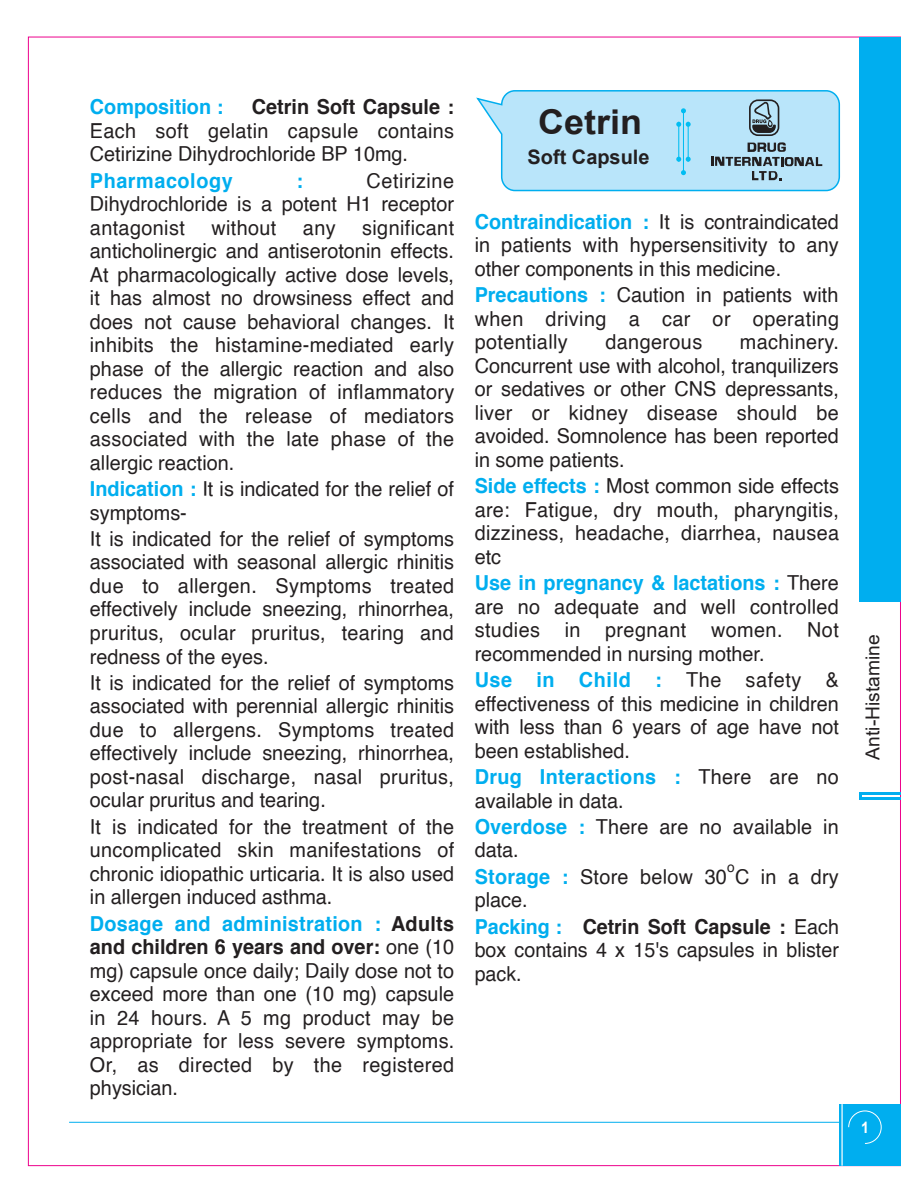
<style>
.page{position:relative;width:918px;height:1188px;background:#fff}
.page>*{position:absolute;margin:0;border:0;box-sizing:border-box;transform-origin:0 0}
.t1{font:700 34.2px "Arial";color:#231f20;scale:1.05 1}
.t2{font:20.7px/23.5px "Helvetica";color:#231f20;text-align:justify;scale:.96 1}
.t3{font:20.7px/23.5px "Helvetica";color:#231f20;scale:.95 1}
.t4{font:700 20.7px/26.4px "Helvetica";color:#231f20;scale:.95 1}
.t5{font:700 20.7px "Helvetica";color:#231f20;scale:.96 1}
.t6{font:20.7px "Helvetica";letter-spacing:.02em;color:#231f20;scale:.96 1}
.t7{font:700 20.7px "Helvetica";letter-spacing:.03em;color:#00aeef;scale:.96 1}
.t8{font:700 20.7px "Helvetica";color:#00aeef;scale:.96 1}
.t9{font:700 19.95px "Arial";color:#231f20}
.t10{font:19.2px "Arial";color:#231f20}
.t11{font:700 15.75px "Arial";color:#fff;scale:.9 1}
.t12{font:14.25px "Helvetica";color:#231f20;scale:.96 1}
.s1{font-weight:700;color:#00aeef}
.s2{font-weight:700}
.s3{font-weight:400}
.s4{color:#00aeef}
</style>
<div class="page">
<div style="left:502px;top:91px;width:337px;height:100px;background:#b9e5fa;border-radius:14px"></div>
<div style="left:501px;top:90px;width:339px;height:101px;border:2px solid #00aeef;border-radius:14px"></div>
<hr style="left:683px;top:109px;width:1px;height:65px;background:#01bdf2">
<svg style="left:681px;top:170px;width:5px;height:5px"></svg>
<svg style="left:681px;top:108px;width:5px;height:5px"></svg>
<hr style="left:688px;top:122px;width:1px;height:40px;background:#01bdf2">
<hr style="left:678px;top:122px;width:1px;height:40px;background:#01bdf2">
<svg style="left:676px;top:157px;width:15px;height:5px"></svg>
<svg style="left:676px;top:122px;width:15px;height:5px"></svg>
<svg style="left:749px;top:99px;width:30px;height:37px"></svg>
<svg style="left:711px;top:142px;width:111px;height:38px"></svg>
<div style="left:839px;top:1104px;width:61px;height:62px;background:#00aeef"></div>
<div style="left:859px;top:37px;width:41px;height:564px;background:#00aeef"></div>
<hr style="left:859px;top:793px;width:41px;height:2px;background:#00aeef">
<hr style="left:859px;top:798px;width:41px;height:2px;background:#00aeef">
<hr style="left:69px;top:1122px;width:773px;height:1px;background:#00aeef">
<svg style="left:848px;top:1110px;width:34px;height:34px"></svg>
<hr style="left:841px;top:1104px;width:2px;height:62px;background:#fff">
<p class="t8" style="left:90px;top:90px;width:140px">Composition :</p>
<p class="t5" style="left:252px;top:90px;width:212px">Cetrin Soft Capsule :</p>
<p class="t2" style="left:90px;top:119px;width:381px">Each soft gelatin capsule contains<br>Cetirizine Dihydrochloride BP 10mg.</p>
<p class="t7" style="left:90px;top:164px;width:150px">Pharmacology</p>
<p class="t7" style="left:296px;top:164px;width:8px">:</p>
<p class="t2" style="left:90px;top:169px;width:381px;text-indent:277px">Cetirizine Dihydrochloride is a potent H1 receptor antagonist</p>
<p class="t2" style="left:90px;top:216px;width:381px;text-indent:272px">significant anticholinergic and antiserotonin effects.<br>At pharmacologically active dose levels, it has almost no drowsiness effect and does not cause behavioral changes. It inhibits the histamine-mediated early phase of the allergic reaction and also reduces the migration of inflammatory cells and the release of mediators associated with the late phase of the allergic reaction.</p>
<p class="t2" style="left:90px;top:478px;width:381px"><span class="s1">Indication :</span> It is indicated for the relief of symptoms-</p>
<p class="t2" style="left:90px;top:528px;width:381px">It is indicated for the relief of symptoms associated with seasonal allergic rhinitis due to allergen. Symptoms treated effectively include sneezing, rhinorrhea, pruritus, ocular pruritus, tearing and redness of the eyes.</p>
<p class="t2" style="left:90px;top:671px;width:381px">It is indicated for the relief of symptoms associated with perennial allergic rhinitis due to allergens. Symptoms treated effectively include sneezing, rhinorrhea, post-nasal discharge, nasal pruritus, ocular pruritus and tearing.</p>
<p class="t2" style="left:90px;top:815px;width:381px">It is indicated for the treatment of the uncomplicated skin manifestations of chronic idiopathic urticaria. It is also used in allergen induced asthma.</p>
<p class="t2" style="left:90px;top:912px;width:381px"><span class="s1">Dosage and administration :</span> <span class="s2">Adults and children 6 years and over:</span> one (10 mg) capsule once daily; Daily dose not to exceed more than one (10 mg) capsule in 24 hours. A 5 mg product may be appropriate for less severe symptoms.<br>Or, as directed by the registered physician.</p>
<p class="t6" style="left:211px;top:211px;width:69px">without</p>
<p class="t2" style="left:303px;top:216px;width:36px">any</p>
<h1 class="t1" style="left:538px;top:98px;width:100px">Cetrin</h1>
<p class="t9" style="left:528px;top:143px;width:123px">Soft Capsule</p>
<p class="t2" style="left:475px;top:211px;width:381px"><span class="s1">Contraindication :</span> It is contraindicated in patients with hypersensitivity to any other components in this medicine.</p>
<p class="t2" style="left:475px;top:284px;width:381px"><span class="s1">Precautions :</span> Caution in patients with when driving a car or operating potentially</p>
<p class="t2" style="left:475px;top:331px;width:381px;text-indent:265px">machinery.<br>Concurrent use with alcohol, tranquilizers or sedatives or other CNS depressants, liver or kidney disease should be avoided. Somnolence has been reported in some patients.</p>
<p class="t2" style="left:475px;top:475px;width:381px"><span class="s1">Side effects :</span> Most common side effects are: Fatigue, dry mouth, pharyngitis, dizziness, headache, diarrhea, nausea etc</p>
<p class="t2" style="left:475px;top:572px;width:381px"><span class="s1">Use in pregnancy &amp; lactations :</span> There are no adequate and well controlled studies in pregnant women. Not recommended in nursing mother.</p>
<p class="t2" style="left:475px;top:669px;width:381px"><span class="s1">Use in Child :</span> The safety &amp; effectiveness of this medicine in children with less than 6 years of age have not been established.</p>
<p class="t2" style="left:475px;top:766px;width:381px"><span class="s1">Drug Interactions :</span> There are no available in data.</p>
<p class="t2" style="left:475px;top:815px;width:381px"><span class="s1">Overdose :</span> There are no available in data.</p>
<p class="t2" style="left:475px;top:865px;width:381px"><span class="s1">Storage :</span> Store below 30 C in a dry</p>
<p class="t6" style="left:605px;top:326px;width:102px">dangerous</p>
<p class="t12" style="left:727px;top:856px;width:9px">o</p>
<p class="t4" style="left:475px;top:887px;width:385px"><span class="s3">place.<br></span><span class="s4">Packing :</span> Cetrin Soft Capsule : <span class="s3">Each</span></p>
<p class="t3" style="left:475px;top:939px;width:385px">box contains 4 x 15's capsules in blister pack.</p>
<p class="t10" style="left:860px;top:760px;width:127px;rotate:-90deg">Anti-Histamine</p>
<p class="t11" style="left:861px;top:1117px;width:10px">1</p>
</div>
